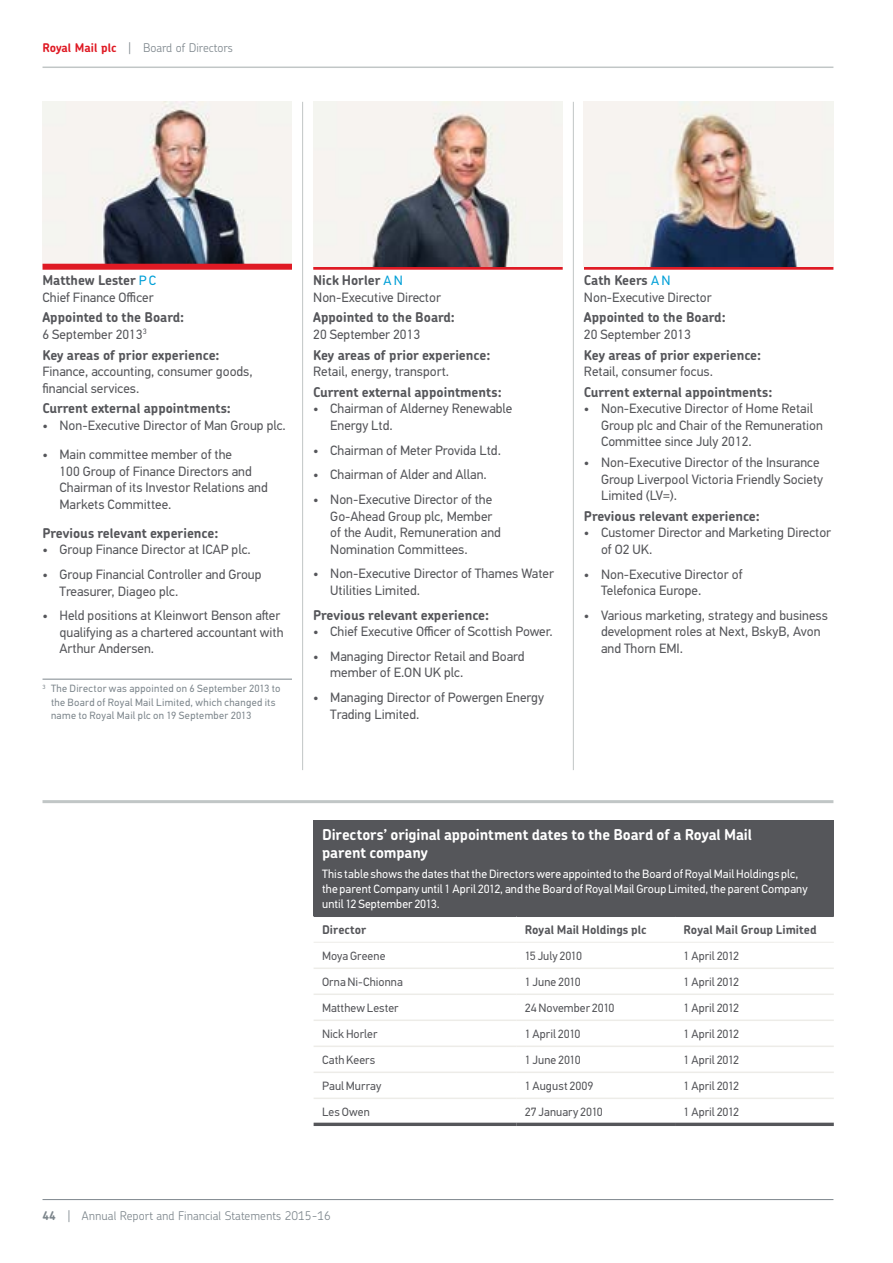
<style>
.page{position:relative;width:893px;height:1263px;background:#fff}
.page>*{position:absolute;margin:0;border:0;box-sizing:border-box;transform-origin:0 0}
.t1{font:700 15px/18px "Chevin Std";letter-spacing:-.01em;color:#fff}
.t2{font:13.5px/16.5px "PF Din Text Std";color:#55565a}
.t3{font:700 13.5px/16.5px "Chevin Std";color:#55565a}
.t4{font:12px "PF Din Text Std";color:#55565a}
.t5{font:12px/15px "PF Din Text Std";letter-spacing:.005em;color:#fff}
.t6{font:300 12px "Chevin Std";color:#7d868c}
.t7{font:700 12px "Chevin Std";color:#55565a}
.t8{font:10.5px/13.5px "PF Din Text Std";letter-spacing:.03em;color:#7d868c}
.s1{font-weight:700;color:#df1a24}
.s2{font-family:"PF Din Text Std";font-weight:400;color:#009fd7}
.s3{font-family:"PF Din Text Std";font-weight:400}
.s4{font-family:"Chevin Std";font-weight:700}
.s5{font-weight:700}
</style>
<div class="page">
<hr style="left:573px;top:102px;width:1px;height:668px;background:#c1c6c6">
<hr style="left:302px;top:102px;width:1px;height:668px;background:#c1c6c6">
<img style="left:43px;top:102px;width:249px;height:162px">
<div style="left:313px;top:264px;width:250px;height:6px;background:#df1a24"></div>
<div style="left:43px;top:264px;width:249px;height:6px;background:#df1a24"></div>
<div style="left:584px;top:264px;width:249px;height:6px;background:#df1a24"></div>
<img style="left:313px;top:102px;width:250px;height:165px">
<img style="left:584px;top:102px;width:249px;height:165px">
<hr style="left:43px;top:679px;width:249px;height:1px;background:#7d868c">
<div style="left:314px;top:821px;width:520px;height:95px;background:#55565a"></div>
<hr style="left:314px;top:942px;width:202px;height:1px;background:#edece8">
<hr style="left:516px;top:942px;width:159px;height:1px;background:#edece8">
<hr style="left:675px;top:942px;width:159px;height:1px;background:#edece8">
<hr style="left:314px;top:915px;width:202px;height:2px;background:#55565a">
<hr style="left:516px;top:915px;width:159px;height:2px;background:#55565a">
<hr style="left:675px;top:915px;width:159px;height:2px;background:#55565a">
<hr style="left:314px;top:1123px;width:202px;height:3px;background:#55565a">
<hr style="left:516px;top:1123px;width:159px;height:3px;background:#55565a">
<hr style="left:675px;top:1123px;width:159px;height:3px;background:#55565a">
<hr style="left:314px;top:993px;width:202px;height:2px;background:#edece8">
<hr style="left:516px;top:993px;width:159px;height:2px;background:#edece8">
<hr style="left:675px;top:993px;width:159px;height:2px;background:#edece8">
<hr style="left:314px;top:967px;width:202px;height:2px;background:#edece8">
<hr style="left:516px;top:967px;width:159px;height:2px;background:#edece8">
<hr style="left:675px;top:967px;width:159px;height:2px;background:#edece8">
<hr style="left:314px;top:1019px;width:202px;height:2px;background:#edece8">
<hr style="left:516px;top:1019px;width:159px;height:2px;background:#edece8">
<hr style="left:675px;top:1019px;width:159px;height:2px;background:#edece8">
<hr style="left:314px;top:1045px;width:202px;height:2px;background:#edece8">
<hr style="left:516px;top:1045px;width:159px;height:2px;background:#edece8">
<hr style="left:675px;top:1045px;width:159px;height:2px;background:#edece8">
<hr style="left:314px;top:1071px;width:202px;height:2px;background:#edece8">
<hr style="left:516px;top:1071px;width:159px;height:2px;background:#edece8">
<hr style="left:675px;top:1071px;width:159px;height:2px;background:#edece8">
<hr style="left:314px;top:1097px;width:202px;height:2px;background:#edece8">
<hr style="left:516px;top:1097px;width:159px;height:2px;background:#edece8">
<hr style="left:675px;top:1097px;width:159px;height:2px;background:#edece8">
<hr style="left:43px;top:800px;width:790px;height:3px;background:#c1c6c6">
<hr style="left:43px;top:67px;width:790px;height:1px;background:#c1c6c6">
<hr style="left:43px;top:1199px;width:790px;height:1px;background:#7d868c">
<p class="t6" style="left:43px;top:39px;width:192px"><span class="s1">Royal Mail plc</span> | Board of Directors</p>
<p class="t3" style="left:43px;top:272px;width:115px">Matthew Lester <span class="s2">P C</span></p>
<p class="t2" style="left:43px;top:289px;width:113px">Chief Finance Officer</p>
<p class="t3" style="left:43px;top:309px;width:143px">Appointed to the Board:<br><span class="s3">6 September 2013</span><sup>3</sup></p>
<p class="t2" style="left:43px;top:347px;width:212px"><span class="s4">Key areas of prior experience:<br></span>Finance, accounting, consumer goods, financial services.</p>
<p class="t3" style="left:43px;top:400px;width:190px">Current external appointments:</p>
<p class="t2" style="left:43px;top:417px;width:245px">• Non‑Executive Director of Man Group plc.</p>
<p class="t2" style="left:60px;top:446px;width:210px;text-indent:-17px">• Main committee member of the<br>100 Group of Finance Directors and<br>Chairman of its Investor Relations and<br>Markets Committee.</p>
<p class="t3" style="left:43px;top:525px;width:177px">Previous relevant experience:</p>
<p class="t2" style="left:43px;top:542px;width:210px">• Group Finance Director at ICAP plc.</p>
<p class="t2" style="left:60px;top:566px;width:204px;text-indent:-17px">• Group Financial Controller and Group<br>Treasurer, Diageo plc.</p>
<p class="t2" style="left:60px;top:608px;width:226px;text-indent:-17px">• Held positions at Kleinwort Benson after qualifying as a chartered accountant with<br>Arthur Andersen.</p>
<p class="t8" style="left:51px;top:682px;width:231px;text-indent:-9px"><sup>3</sup> The Director was appointed on 6 September 2013 to the Board of Royal Mail Limited, which changed its name to Royal Mail plc on 19 September 2013</p>
<p class="t3" style="left:313px;top:272px;width:91px">Nick Horler <span class="s2">A N</span></p>
<p class="t2" style="left:313px;top:289px;width:129px">Non‑Executive Director</p>
<p class="t3" style="left:313px;top:309px;width:143px">Appointed to the Board:<br><span class="s3">20 September 2013</span></p>
<p class="t3" style="left:313px;top:346px;width:179px">Key areas of prior experience:<br><span class="s3">Retail, energy, transport.</span></p>
<p class="t3" style="left:313px;top:384px;width:190px">Current external appointments:</p>
<p class="t2" style="left:330px;top:401px;width:184px;text-indent:-17px">• Chairman of Alderney Renewable<br>Energy Ltd.</p>
<p class="t2" style="left:313px;top:442px;width:189px">• Chairman of Meter Provida Ltd.</p>
<p class="t2" style="left:313px;top:467px;width:175px">• Chairman of Alder and Allan.</p>
<p class="t2" style="left:330px;top:491px;width:172px;text-indent:-17px">• Non‑Executive Director of the<br>Go‑Ahead Group plc, Member of the Audit, Remuneration and<br>Nomination Committees.</p>
<p class="t2" style="left:330px;top:566px;width:225px;text-indent:-17px">• Non‑Executive Director of Thames Water<br>Utilities Limited.</p>
<p class="t3" style="left:313px;top:606px;width:177px">Previous relevant experience:</p>
<p class="t2" style="left:313px;top:623px;width:241px">• Chief Executive Officer of Scottish Power.</p>
<p class="t2" style="left:330px;top:648px;width:196px;text-indent:-17px">• Managing Director Retail and Board member of E.ON UK plc.</p>
<p class="t2" style="left:330px;top:689px;width:215px;text-indent:-17px">• Managing Director of Powergen Energy<br>Trading Limited.</p>
<p class="t3" style="left:584px;top:272px;width:88px">Cath Keers <span class="s2">A N</span></p>
<p class="t2" style="left:584px;top:289px;width:129px">Non‑Executive Director</p>
<p class="t3" style="left:584px;top:309px;width:143px">Appointed to the Board:<br><span class="s3">20 September 2013</span></p>
<p class="t3" style="left:584px;top:346px;width:179px">Key areas of prior experience:<br><span class="s3">Retail, consumer focus.</span></p>
<p class="t3" style="left:584px;top:384px;width:190px">Current external appointments:</p>
<p class="t2" style="left:601px;top:401px;width:224px;text-indent:-17px">• Non‑Executive Director of Home Retail<br>Group plc and Chair of the Remuneration<br>Committee since July 2012.</p>
<p class="t2" style="left:601px;top:454px;width:224px;text-indent:-17px">• Non‑Executive Director of the Insurance<br>Group Liverpool Victoria Friendly Society<br>Limited (LV=).</p>
<p class="t3" style="left:584px;top:508px;width:177px">Previous relevant experience:</p>
<p class="t2" style="left:601px;top:524px;width:232px;text-indent:-17px">• Customer Director and Marketing Director of O2 UK.</p>
<p class="t2" style="left:601px;top:566px;width:143px;text-indent:-17px">• Non‑Executive Director of<br>Telefonica Europe.</p>
<p class="t2" style="left:601px;top:607px;width:228px;text-indent:-17px">• Various marketing, strategy and business development roles at Next, BskyB, Avon and Thorn EMI.</p>
<h2 class="t1" style="left:322px;top:826px;width:431px">Directors’ original appointment dates to the Board of a Royal Mail parent company</h2>
<p class="t5" style="left:322px;top:866px;width:487px">This table shows the dates that the Directors were appointed to the Board of Royal Mail Holdings plc, the parent Company until 1 April 2012, and the Board of Royal Mail Group Limited, the parent Company until 12 September 2013.</p>
<p class="t7" style="left:322px;top:921px;width:46px">Director</p>
<p class="t7" style="left:525px;top:921px;width:123px">Royal Mail Holdings plc</p>
<p class="t7" style="left:683px;top:921px;width:135px">Royal Mail Group Limited</p>
<p class="t4" style="left:322px;top:948px;width:65px">Moya Greene</p>
<p class="t4" style="left:525px;top:948px;width:59px">15 July 2010</p>
<p class="t4" style="left:683px;top:948px;width:57px">1 April 2012</p>
<p class="t4" style="left:322px;top:974px;width:82px">Orna Ni‑Chionna</p>
<p class="t4" style="left:525px;top:974px;width:58px">1 June 2010</p>
<p class="t4" style="left:683px;top:974px;width:57px">1 April 2012</p>
<p class="t4" style="left:322px;top:1000px;width:78px">Matthew Lester</p>
<p class="t4" style="left:525px;top:1000px;width:91px">24 November 2010</p>
<p class="t4" style="left:683px;top:1000px;width:57px">1 April 2012</p>
<p class="t4" style="left:322px;top:1026px;width:57px">Nick Horler</p>
<p class="t4" style="left:525px;top:1026px;width:57px">1 April 2010</p>
<p class="t4" style="left:683px;top:1026px;width:57px">1 April 2012</p>
<p class="t4" style="left:322px;top:1052px;width:55px">Cath Keers</p>
<p class="t4" style="left:525px;top:1052px;width:58px">1 June 2010</p>
<p class="t4" style="left:683px;top:1052px;width:57px">1 April 2012</p>
<p class="t4" style="left:322px;top:1078px;width:61px">Paul Murray</p>
<p class="t4" style="left:525px;top:1078px;width:70px">1 August 2009</p>
<p class="t4" style="left:683px;top:1078px;width:57px">1 April 2012</p>
<p class="t4" style="left:322px;top:1104px;width:49px">Les Owen</p>
<p class="t4" style="left:525px;top:1104px;width:80px">27 January 2010</p>
<p class="t4" style="left:683px;top:1104px;width:57px">1 April 2012</p>
<p class="t6" style="left:43px;top:1207px;width:290px"><span class="s5">44</span> | Annual Report and Financial Statements 2015-16</p>
</div>
